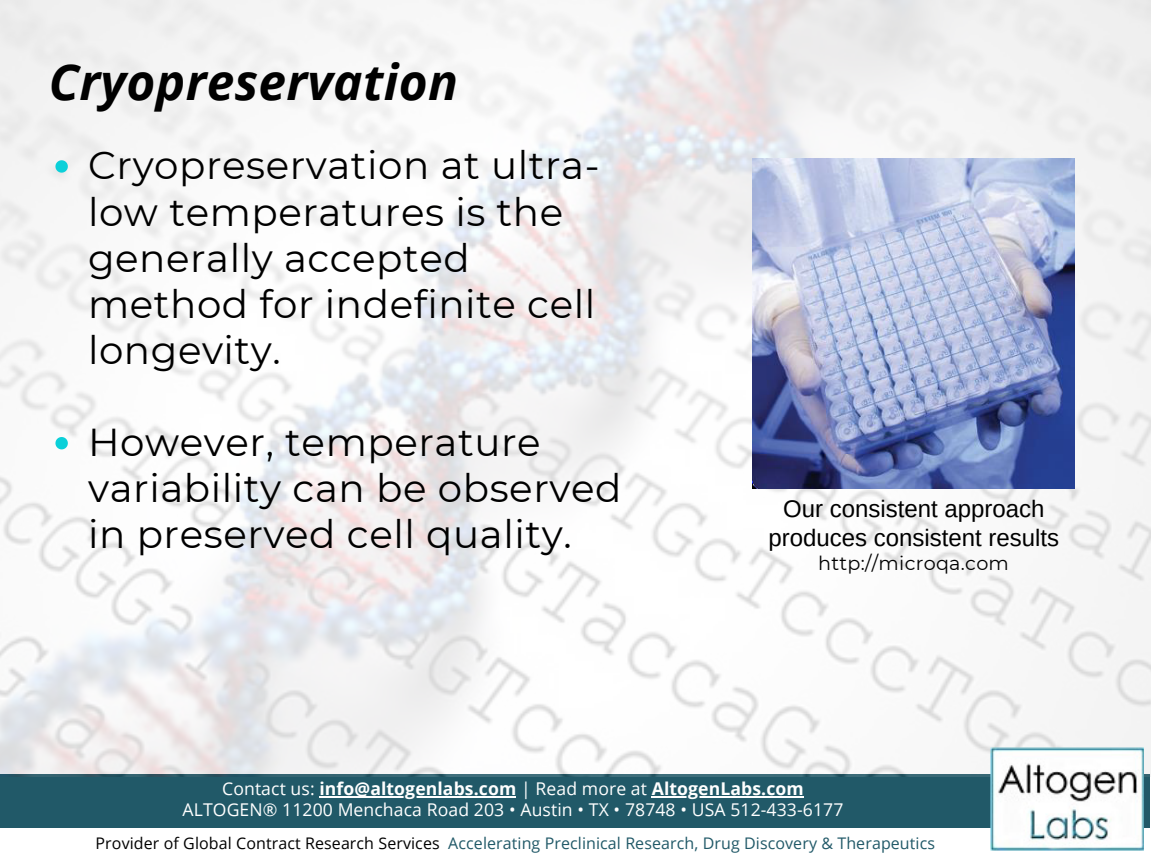
<style>
.page{position:relative;width:1152px;height:864px;background:#fff}
.page>*{position:absolute;margin:0;border:0;box-sizing:border-box;transform-origin:0 0}
.t1{font:italic 700 49.65px "Open Sans";letter-spacing:.005em;color:#000}
.t2{font:38.85px/46.2px "Montserrat";letter-spacing:.015em;color:#000}
.t3{font:24px/28.2px "Arimo";color:#000;text-align:center}
.t4{font:19.2px "Montserrat";letter-spacing:.015em;color:#000}
.t5{font:17.55px/20.2px "Open Sans";letter-spacing:.005em;color:#fff;text-align:center}
.t6{font:16.05px "Open Sans";letter-spacing:.005em;color:#215968}
.s1{font-weight:700}
.s2{color:#000}
</style>
<div class="page">
<div style="left:0;top:774px;width:1150px;height:54px;background:#215968"></div>
<hr style="left:319px;top:796px;width:197px;height:2px;background:#fff">
<hr style="left:652px;top:796px;width:152px;height:2px;background:#fff">
<img style="left:0;top:0;width:1150px;height:777px">
<img style="left:989px;top:746px;width:154px;height:105px">
<svg style="left:55px;top:160px;width:13px;height:13px"></svg>
<svg style="left:55px;top:437px;width:13px;height:12px"></svg>
<img style="left:753px;top:159px;width:322px;height:329px">
<p class="t1" style="left:49px;top:47px;width:411px">Cryopreservation</p>
<p class="t2" style="left:88px;top:142px;width:513px">Cryopreservation at ultra&shy;low temperatures is the generally accepted method for indefinite cell longevity.</p>
<p class="t2" style="left:88px;top:419px;width:535px">However, temperature variability can be observed in preserved cell quality.</p>
<p class="t3" style="left:768px;top:495px;width:292px">Our consistent approach produces consistent results</p>
<p class="t4" style="left:818px;top:552px;width:192px">http://microqa.com</p>
<p class="t5" style="left:183px;top:778px;width:662px">Contact us: <span class="s1">info@altogenlabs.com</span> | Read more at <span class="s1">AltogenLabs.com<br></span>ALTOGEN® 11200 Menchaca Road 203 • Austin • TX • 78748 • USA 512-433-6177</p>
<p class="t6" style="left:96px;top:831px;width:841px"><span class="s2">Provider of Global Contract Research Services</span> Accelerating Preclinical Research, Drug Discovery &amp; Therapeutics</p>
</div>
